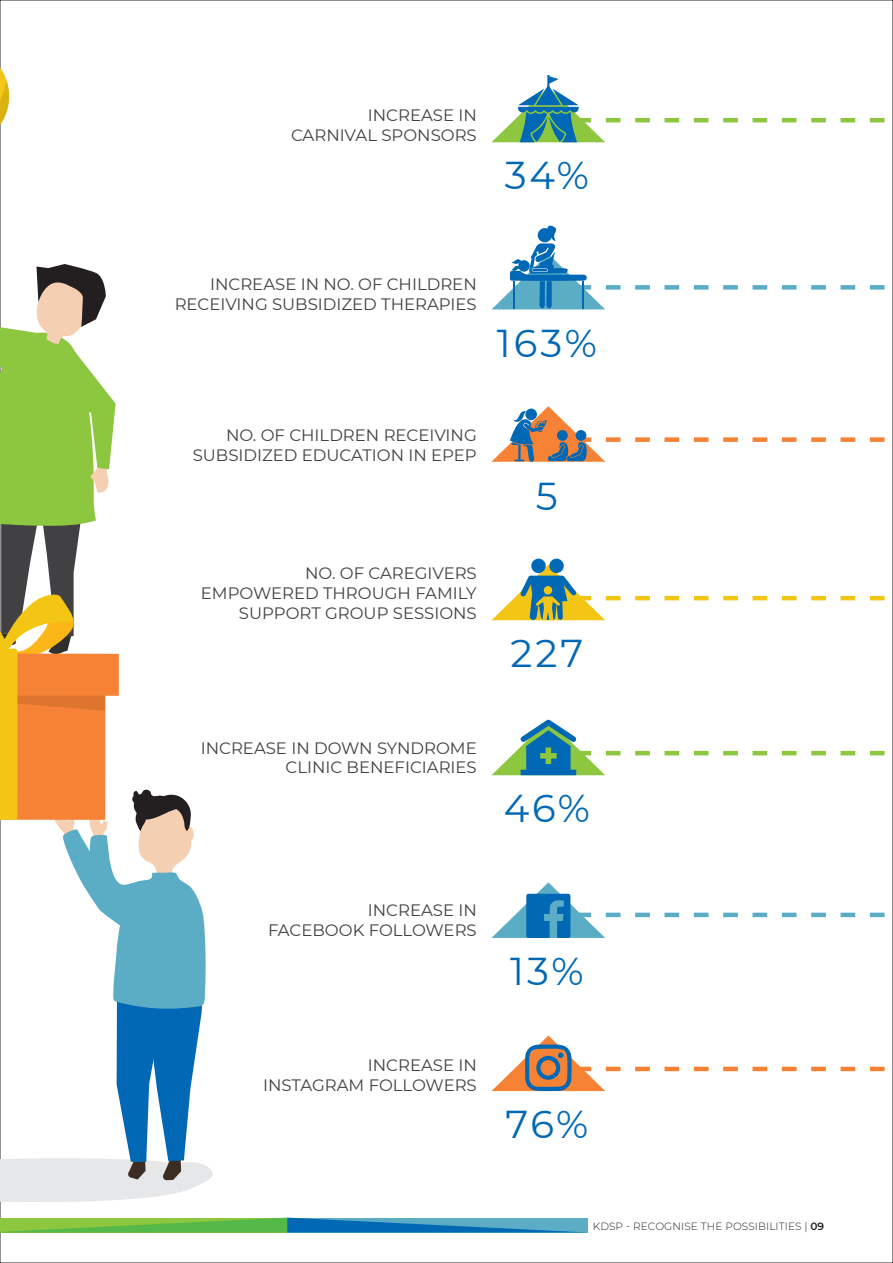
<style>
.page{position:relative;width:893px;height:1263px;background:#fff}
.page>*{position:absolute;margin:0;border:0;box-sizing:border-box;transform-origin:0 0}
.t1{font:38.7px "Montserrat";letter-spacing:.075em;color:#0068b4}
.t2{font:16.5px/19.8px "Montserrat";color:#414042;text-align:right}
.t3{font:300 10.5px "Montserrat";letter-spacing:.01em;color:#231f20}
.s1{font-weight:600}
</style>
<div class="page">
<svg style="left:492px;top:75px;width:392px;height:67px"></svg>
<svg style="left:492px;top:225px;width:392px;height:84px"></svg>
<svg style="left:491px;top:406px;width:393px;height:56px"></svg>
<div style="left:531px;top:559px;width:15px;height:14px;background:#0068b4;border-radius:50%"></div>
<div style="left:549px;top:559px;width:15px;height:14px;background:#0068b4;border-radius:50%"></div>
<svg style="left:492px;top:565px;width:392px;height:55px"></svg>
<svg style="left:492px;top:719px;width:392px;height:56px"></svg>
<svg style="left:491px;top:882px;width:393px;height:56px"></svg>
<svg style="left:491px;top:1035px;width:393px;height:56px"></svg>
<svg style="left:0;top:1217px;width:587px;height:15px;background:#59aa89"></svg>
<svg style="left:0;top:52px;width:10px;height:89px"></svg>
<svg style="left:0;top:264px;width:213px;height:938px"></svg>
<p class="t2" style="left:291px;top:105px;width:187px">INCREASE IN<br>CARNIVAL SPONSORS</p>
<h1 class="t1" style="left:505px;top:149px;width:86px">34%</h1>
<p class="t2" style="left:175px;top:274px;width:304px">INCREASE IN NO. OF CHILDREN<br>RECEIVING SUBSIDIZED THERAPIES</p>
<h1 class="t1" style="left:497px;top:316px;width:101px">163%</h1>
<p class="t2" style="left:193px;top:424px;width:286px">NO. OF CHILDREN RECEIVING<br>SUBSIDIZED EDUCATION IN EPEP</p>
<p class="t2" style="left:201px;top:563px;width:277px">NO. OF CAREGIVERS<br>EMPOWERED THROUGH FAMILY<br>SUPPORT GROUP SESSIONS</p>
<h1 class="t1" style="left:536px;top:469px;width:23px">5</h1>
<h1 class="t1" style="left:511px;top:627px;width:74px">227</h1>
<p class="t2" style="left:201px;top:737px;width:277px">INCREASE IN DOWN SYNDROME<br>CLINIC BENEFICIARIES</p>
<h1 class="t1" style="left:504px;top:782px;width:88px">46%</h1>
<p class="t2" style="left:268px;top:900px;width:210px">INCREASE IN<br>FACEBOOK FOLLOWERS</p>
<p class="t2" style="left:263px;top:1055px;width:215px">INCREASE IN<br>INSTAGRAM FOLLOWERS</p>
<h1 class="t1" style="left:510px;top:945px;width:75px">13%</h1>
<h1 class="t1" style="left:505px;top:1098px;width:84px">76%</h1>
<p class="t3" style="left:593px;top:1219px;width:233px">KDSP - RECOGNISE THE POSSIBILITIES | <span class="s1">09</span></p>
</div>
